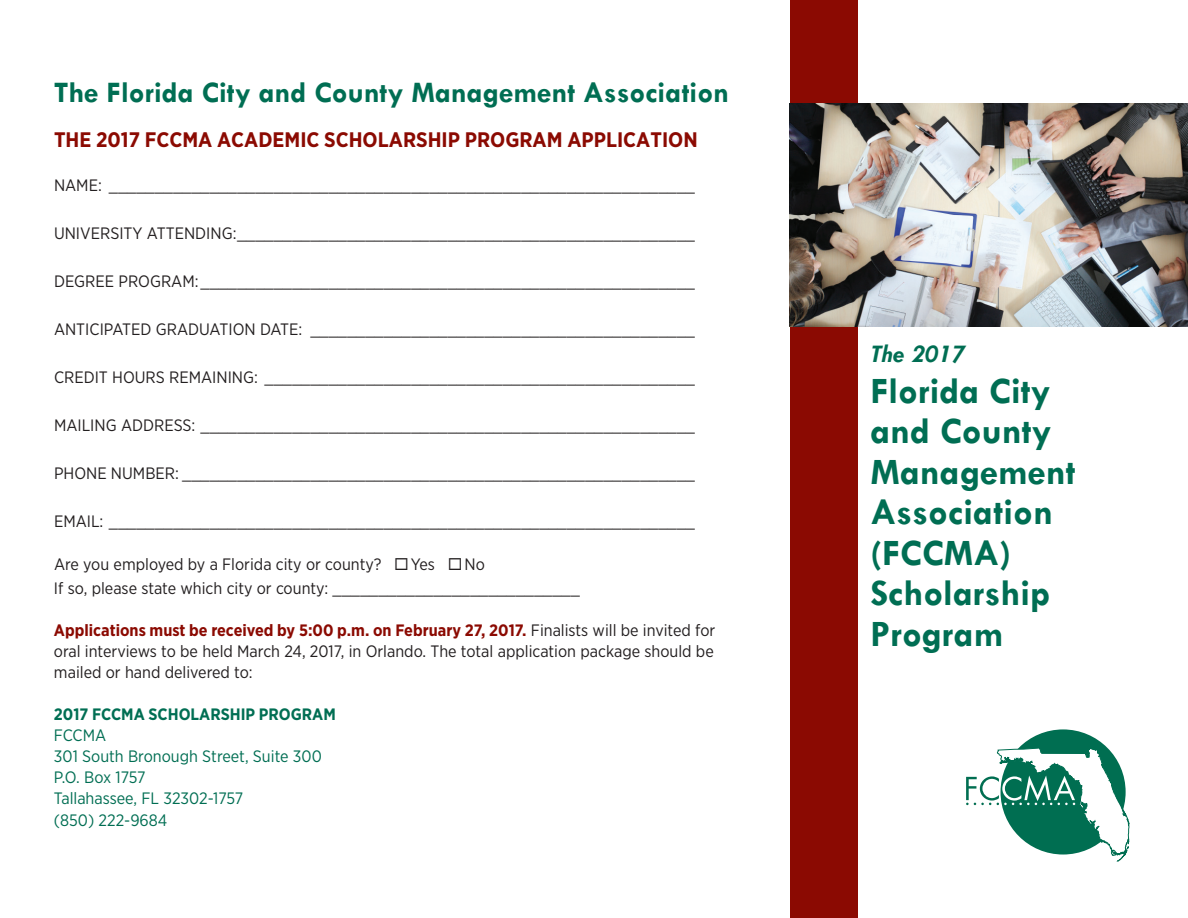
<style>
.page{position:relative;width:1188px;height:918px;background:#fff}
.page>*{position:absolute;margin:0;border:0;box-sizing:border-box;transform-origin:0 0}
.t1{font:700 37.5px/40.5px "Tw Cen";color:#006e53}
.t2{font:700 30px "Tw Cen";color:#006e53}
.t3{font:italic 700 25.5px "Tw Cen";color:#006e53}
.t4{font:700 21px "Gotham Narrow";color:#8b0a02}
.t5{font:16.5px/21px "Gotham Narrow";color:#231f20}
.t6{font:16.5px/21.1px "Gotham Narrow";color:#006e53}
.t7{font:700 16.5px "Gotham Narrow";color:#006e53}
.s1{font-weight:700;color:#8b0a02}
</style>
<div class="page">
<div style="left:790px;top:0;width:68px;height:918px;background:#8b0a02"></div>
<img style="left:790px;top:103px;width:398px;height:223px">
<div style="left:1001px;top:729px;width:125px;height:126px;background:#006e51;border-radius:50%"></div>
<svg style="left:966px;top:746px;width:164px;height:116px"></svg>
<h2 class="t2" style="left:54px;top:75px;width:677px">The Florida City and County Management Association</h2>
<p class="t4" style="left:54px;top:126px;width:645px">THE 2017 FCCMA ACADEMIC SCHOLARSHIP PROGRAM APPLICATION</p>
<p class="t5" style="left:54px;top:174px;width:643px">NAME: ________________________________________________________________</p>
<p class="t5" style="left:54px;top:222px;width:643px">UNIVERSITY ATTENDING:__________________________________________________</p>
<p class="t5" style="left:54px;top:270px;width:643px">DEGREE PROGRAM:______________________________________________________</p>
<p class="t5" style="left:54px;top:318px;width:643px">ANTICIPATED GRADUATION DATE: __________________________________________</p>
<p class="t5" style="left:54px;top:366px;width:643px">CREDIT HOURS REMAINING: _______________________________________________</p>
<p class="t5" style="left:54px;top:414px;width:643px">MAILING ADDRESS: ______________________________________________________</p>
<p class="t5" style="left:54px;top:462px;width:643px">PHONE NUMBER: ________________________________________________________</p>
<p class="t5" style="left:54px;top:510px;width:643px">EMAIL: ________________________________________________________________</p>
<p class="t5" style="left:54px;top:552px;width:527px;line-height:24px">Are you employed by a Florida city or county? ◻Yes ◻No<br>If so, please state which city or county: ___________________________</p>
<p class="t5" style="left:54px;top:620px;width:663px;text-align:justify"><span class="s1">Applications must be received by 5:00 p.m. on February 27, 2017.</span> Finalists will be invited for oral interviews to be held March 24, 2017, in Orlando. The total application package should be mailed or hand delivered to:</p>
<p class="t7" style="left:54px;top:704px;width:283px">2017 FCCMA SCHOLARSHIP PROGRAM</p>
<p class="t6" style="left:54px;top:725px;width:269px">FCCMA<br>301 South Bronough Street, Suite 300<br>P.O. Box 1757<br>Tallahassee, FL 32302-1757<br>(850) 222-9684</p>
<h3 class="t3" style="left:870px;top:339px;width:96px">The 2017</h3>
<h1 class="t1" style="left:870px;top:370px;width:207px">Florida City and County<br>Management<br>Association (FCCMA)<br>Scholarship<br>Program</h1>
</div>
